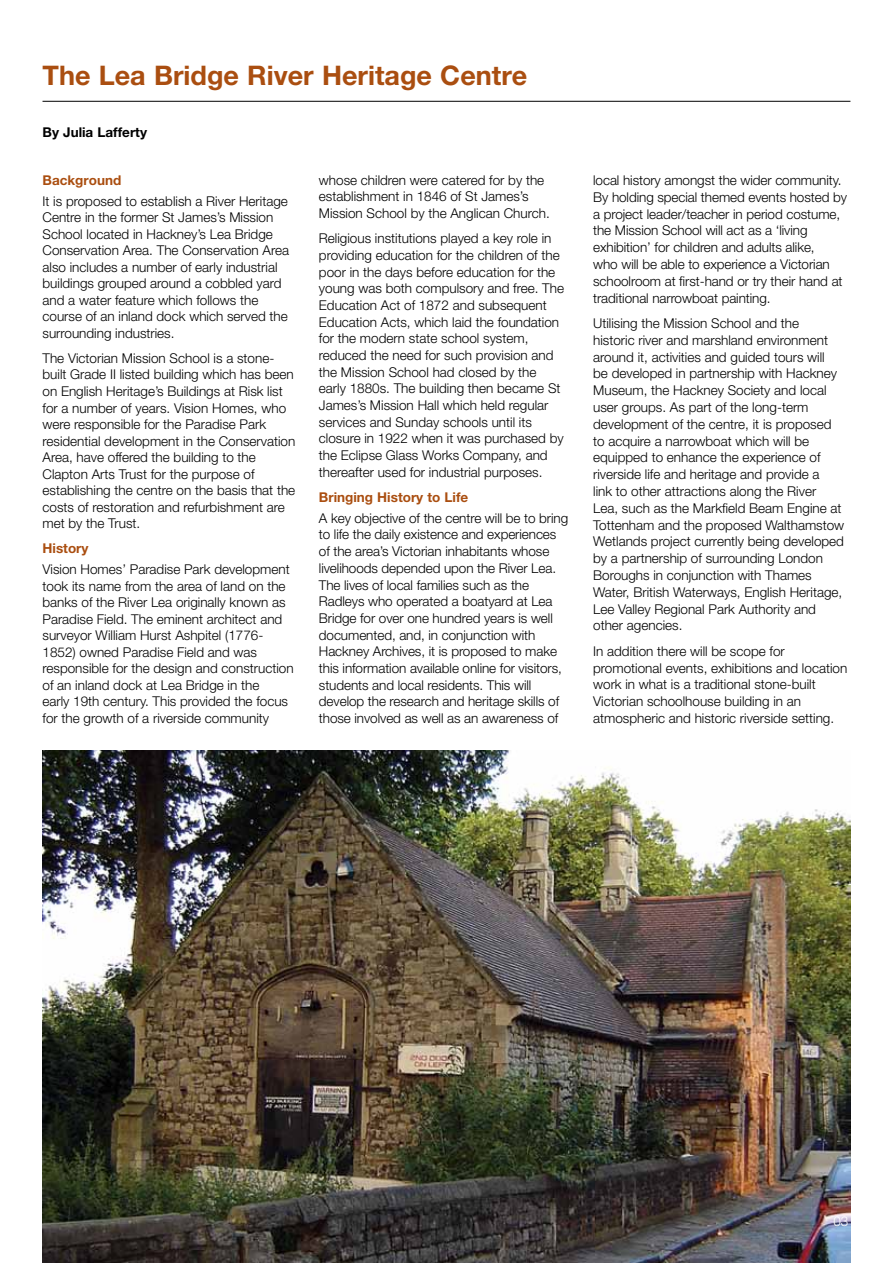
<style>
.page{position:relative;width:893px;height:1263px;background:#fff}
.page>*{position:absolute;margin:0;border:0;box-sizing:border-box;transform-origin:0 0}
.t1{font:700 27px "Helvetica Neue LT";color:#aa4e10}
.t2{font:300 13.5px/16.8px "Helvetica Neue LT";color:#000}
.t3{font:700 13.5px "Helvetica Neue LT";color:#aa4e10}
.t4{font:700 13.5px "Helvetica Neue LT";color:#000}
.t5{font:300 13.5px "Helvetica Neue LT";color:#fff}
</style>
<div class="page">
<hr style="left:43px;top:101px;width:807px;height:1px;background:#000">
<img style="left:43px;top:750px;width:807px;height:513px">
<h1 class="t1" style="left:43px;top:59px;width:486px">The Lea Bridge River Heritage Centre</h1>
<p class="t4" style="left:43px;top:124px;width:106px">By Julia Lafferty</p>
<p class="t3" style="left:43px;top:172px;width:80px">Background</p>
<p class="t2" style="left:43px;top:192px;width:248px">It is proposed to establish a River Heritage Centre in the former St James’s Mission School located in Hackney’s Lea Bridge Conservation Area. The Conservation Area also includes a number of early industrial buildings grouped around a cobbled yard and a water feature which follows the course of an inland dock which served the surrounding industries.</p>
<p class="t2" style="left:43px;top:350px;width:254px">The Victorian Mission School is a stone&shy;built Grade II listed building which has been on English Heritage’s Buildings at Risk list for a number of years. Vision Homes, who were responsible for the Paradise Park residential development in the Conservation Area, have offered the building to the Clapton Arts Trust for the purpose of establishing the centre on the basis that the costs of restoration and refurbishment are met by the Trust.</p>
<p class="t3" style="left:43px;top:540px;width:47px">History</p>
<p class="t2" style="left:43px;top:561px;width:253px">Vision Homes’ Paradise Park development took its name from the area of land on the banks of the River Lea originally known as Paradise Field. The eminent architect and surveyor William Hurst Ashpitel (1776- 1852) owned Paradise Field and was responsible for the design and construction of an inland dock at Lea Bridge in the<br>early 19th century. This provided the focus for the growth of a riverside community</p>
<p class="t2" style="left:319px;top:171px;width:232px">whose children were catered for by the establishment in 1846 of St James’s<br>Mission School by the Anglican Church.</p>
<p class="t2" style="left:319px;top:230px;width:247px">Religious institutions played a key role in providing education for the children of the poor in the days before education for the young was both compulsory and free. The Education Act of 1872 and subsequent Education Acts, which laid the foundation for the modern state school system, reduced the need for such provision and the Mission School had closed by the early 1880s. The building then became St James’s Mission Hall which held regular services and Sunday schools until its closure in 1922 when it was purchased by the Eclipse Glass Works Company, and thereafter used for industrial purposes.</p>
<p class="t3" style="left:319px;top:489px;width:151px">Bringing History to Life</p>
<p class="t2" style="left:319px;top:509px;width:251px">A key objective of the centre will be to bring to life the daily existence and experiences of the area’s Victorian inhabitants whose livelihoods depended upon the River Lea.<br>The lives of local families such as the Radleys who operated a boatyard at Lea Bridge for over one hundred years is well documented, and, in conjunction with Hackney Archives, it is proposed to make this information available online for visitors, students and local residents. This will develop the research and heritage skills of those involved as well as an awareness of</p>
<p class="t2" style="left:593px;top:171px;width:255px">local history amongst the wider community.<br>By holding special themed events hosted by a project leader/teacher in period costume, the Mission School will act as a ‘living exhibition’ for children and adults alike,<br>who will be able to experience a Victorian schoolroom at first-hand or try their hand at traditional narrowboat painting.</p>
<p class="t2" style="left:593px;top:314px;width:253px">Utilising the Mission School and the<br>historic river and marshland environment around it, activities and guided tours will<br>be developed in partnership with Hackney Museum, the Hackney Society and local user groups. As part of the long-term development of the centre, it is proposed to acquire a narrowboat which will be equipped to enhance the experience of riverside life and heritage and provide a<br>link to other attractions along the River Lea, such as the Markfield Beam Engine at Tottenham and the proposed Walthamstow Wetlands project currently being developed by a partnership of surrounding London Boroughs in conjunction with Thames Water, British Waterways, English Heritage, Lee Valley Regional Park Authority and other agencies.</p>
<p class="t2" style="left:593px;top:642px;width:256px">In addition there will be scope for promotional events, exhibitions and location work in what is a traditional stone-built Victorian schoolhouse building in an atmospheric and historic riverside setting.</p>
<p class="t5" style="left:833px;top:1213px;width:17px">03</p>
</div>
